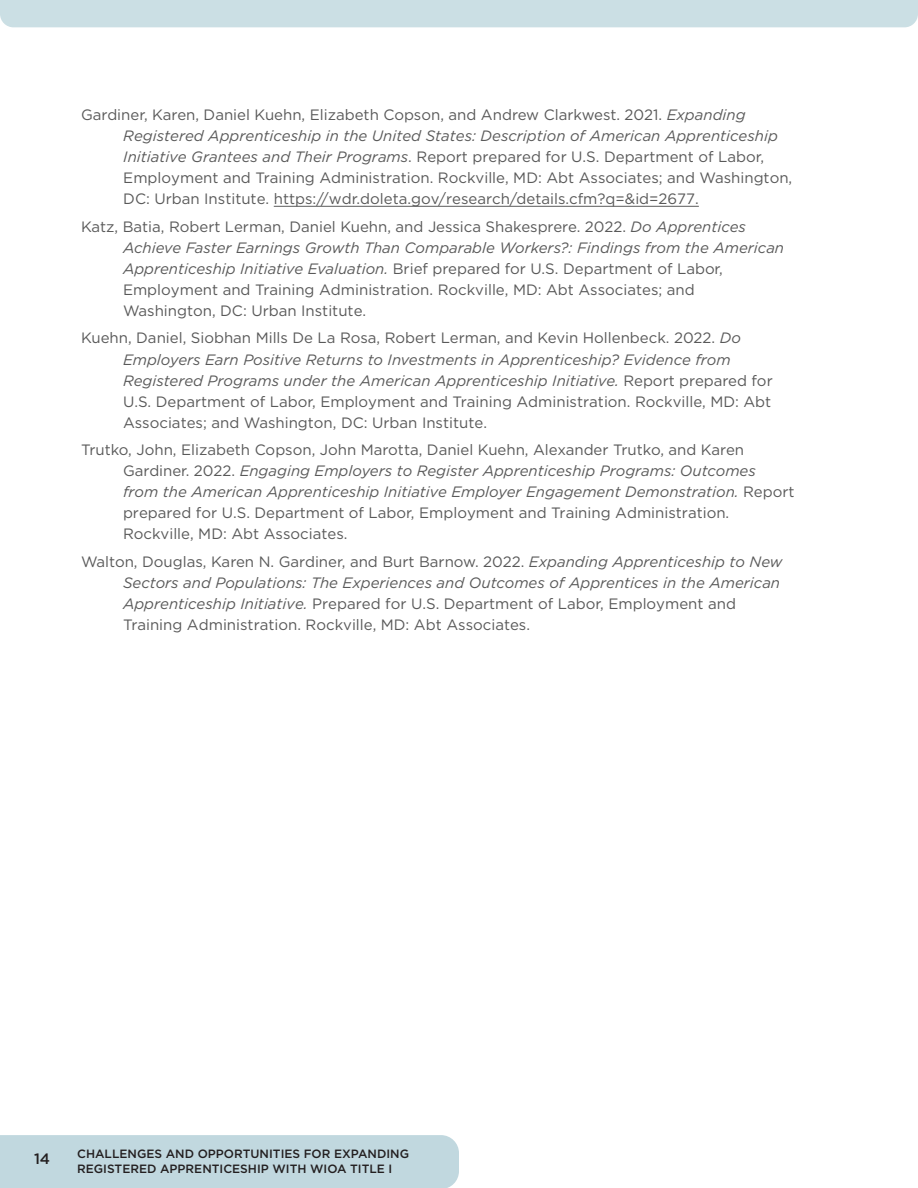
<style>
.page{position:relative;width:918px;height:1188px;background:#fff}
.page>*{position:absolute;margin:0;border:0;box-sizing:border-box;transform-origin:0 0}
.t1{font:15px/21px "Gotham";color:#595959}
.t2{font:500 15px "Gotham";color:#231f20}
.t3{font:500 12px/15px "Gotham";color:#231f20}
.s1{font-style:italic}
</style>
<div class="page">
<div style="left:0;top:0;width:918px;height:27px;background:#cbdfe4"></div>
<div style="left:0;top:1135px;width:459px;height:53px;background:#c1d8df"></div>
<hr style="left:274px;top:206px;width:425px;height:1px;background:#595959">
<p class="t1" style="left:123px;top:104px;width:671px;text-indent:-42px">Gardiner, Karen, Daniel Kuehn, Elizabeth Copson, and Andrew Clarkwest. 2021. <span class="s1">Expanding Registered Apprenticeship in the United States: Description of American Apprenticeship Initiative Grantees and Their Programs</span>. Report prepared for U.S. Department of Labor, Employment and Training Administration. Rockville, MD: Abt Associates; and Washington, DC: Urban Institute. https://wdr.doleta.gov/research/details.cfm?q=&amp;id=2677.</p>
<p class="t1" style="left:123px;top:216px;width:663px;text-indent:-42px">Katz, Batia, Robert Lerman, Daniel Kuehn, and Jessica Shakesprere. 2022. <span class="s1">Do Apprentices Achieve Faster Earnings Growth Than Comparable Workers?: Findings from the American Apprenticeship Initiative Evaluation.</span> Brief prepared for U.S. Department of Labor, Employment and Training Administration. Rockville, MD: Abt Associates; and Washington, DC: Urban Institute.</p>
<p class="t1" style="left:123px;top:327px;width:651px;text-indent:-42px">Kuehn, Daniel, Siobhan Mills De La Rosa, Robert Lerman, and Kevin Hollenbeck. 2022. <span class="s1">Do Employers Earn Positive Returns to Investments in Apprenticeship? Evidence from Registered Programs under the American Apprenticeship Initiative.</span> Report prepared for U.S. Department of Labor, Employment and Training Administration. Rockville, MD: Abt Associates; and Washington, DC: Urban Institute.</p>
<p class="t1" style="left:123px;top:439px;width:673px;text-indent:-42px">Trutko, John, Elizabeth Copson, John Marotta, Daniel Kuehn, Alexander Trutko, and Karen Gardiner. 2022. <span class="s1">Engaging Employers to Register Apprenticeship Programs: Outcomes from the American Apprenticeship Initiative Employer Engagement Demonstration.</span> Report prepared for U.S. Department of Labor, Employment and Training Administration.<br>Rockville, MD: Abt Associates.</p>
<p class="t1" style="left:123px;top:551px;width:661px;text-indent:-42px">Walton, Douglas, Karen N. Gardiner, and Burt Barnow. 2022. <span class="s1">Expanding Apprenticeship to New Sectors and Populations: The Experiences and Outcomes of Apprentices in the American Apprenticeship Initiative.</span> Prepared for U.S. Department of Labor, Employment and Training Administration. Rockville, MD: Abt Associates.</p>
<p class="t2" style="left:34px;top:1149px;width:18px">14</p>
<p class="t3" style="left:77px;top:1146px;width:333px">CHALLENGES AND OPPORTUNITIES FOR EXPANDING<br>REGISTERED APPRENTICESHIP WITH WIOA TITLE I</p>
</div>
